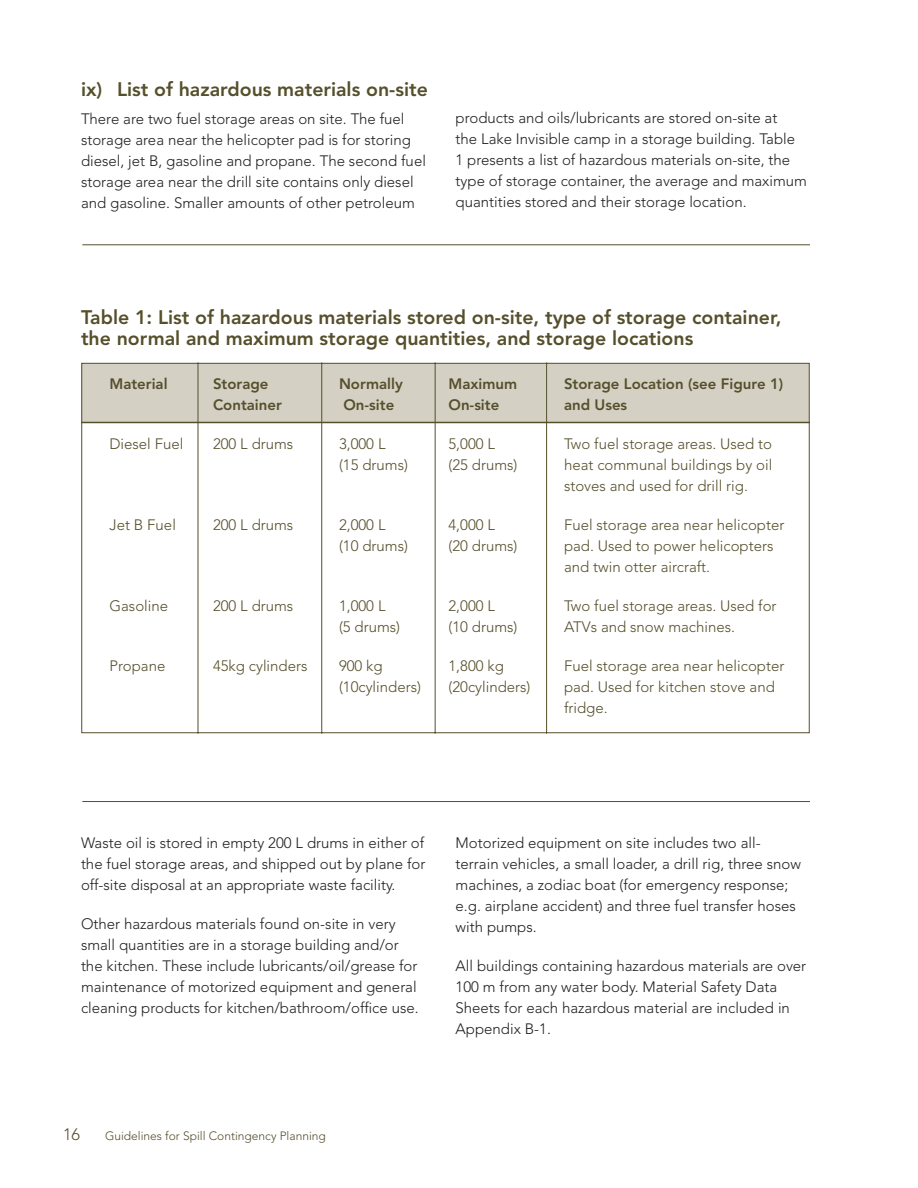
<style>
.page{position:relative;width:918px;height:1188px;background:#fff}
.page>*{position:absolute;margin:0;border:0;box-sizing:border-box;transform-origin:0 0}
.t1{font:800 19.5px/21px "Avenir";color:#554f2b}
.t2{font:300 16.5px "Avenir";color:#554f2b}
.t3{font:300 15px/21px "Avenir";color:#231f20}
.t4{font:300 15px/21px "Avenir";color:#554f2b}
.t5{font:800 15px "Avenir";color:#554f2b}
.t6{font:300 12px "Avenir";color:#554f2b}
</style>
<div class="page">
<svg style="left:81px;top:244px;width:729px;height:558px"></svg>
<h1 class="t1" style="left:81px;top:80px;width:348px">ix) List of hazardous materials on-site</h1>
<p class="t3" style="left:81px;top:109px;width:346px">There are two fuel storage areas on site. The fuel storage area near the helicopter pad is for storing diesel, jet B, gasoline and propane. The second fuel storage area near the drill site contains only diesel and gasoline. Smaller amounts of other petroleum</p>
<p class="t3" style="left:456px;top:109px;width:353px">products and oils/lubricants are stored on-site at<br>the Lake Invisible camp in a storage building. Table<br>1 presents a list of hazardous materials on-site, the type of storage container, the average and maximum quantities stored and their storage location.</p>
<h1 class="t1" style="left:81px;top:309px;width:702px">Table 1: List of hazardous materials stored on-site, type of storage container, the normal and maximum storage quantities, and storage locations</h1>
<p class="t5" style="left:110px;top:377px;width:60px">Material</p>
<p class="t5" style="left:213px;top:377px;width:57px">Storage</p>
<p class="t5" style="left:339px;top:377px;width:65px">Normally</p>
<p class="t5" style="left:449px;top:377px;width:70px">Maximum</p>
<p class="t5" style="left:564px;top:377px;width:221px">Storage Location (see Figure 1)</p>
<p class="t5" style="left:213px;top:398px;width:70px">Container</p>
<p class="t5" style="left:343px;top:398px;width:52px">On-site</p>
<p class="t5" style="left:449px;top:398px;width:52px">On-site</p>
<p class="t5" style="left:564px;top:398px;width:65px">and Uses</p>
<p class="t4" style="left:110px;top:434px;width:75px">Diesel Fuel</p>
<p class="t4" style="left:213px;top:434px;width:82px">200 L drums</p>
<p class="t4" style="left:339px;top:434px;width:48px">3,000 L</p>
<p class="t4" style="left:449px;top:434px;width:48px">5,000 L</p>
<p class="t4" style="left:564px;top:434px;width:210px">Two fuel storage areas. Used to</p>
<p class="t4" style="left:339px;top:455px;width:70px">(15 drums)</p>
<p class="t4" style="left:449px;top:455px;width:70px">(25 drums)</p>
<p class="t4" style="left:564px;top:455px;width:210px">heat communal buildings by oil stoves and used for drill rig.</p>
<p class="t4" style="left:110px;top:516px;width:68px">Jet B Fuel</p>
<p class="t4" style="left:213px;top:516px;width:82px">200 L drums</p>
<p class="t4" style="left:339px;top:516px;width:48px">2,000 L</p>
<p class="t4" style="left:449px;top:516px;width:48px">4,000 L</p>
<p class="t4" style="left:564px;top:516px;width:222px">Fuel storage area near helicopter</p>
<p class="t4" style="left:339px;top:537px;width:70px">(10 drums)</p>
<p class="t4" style="left:449px;top:537px;width:70px">(20 drums)</p>
<p class="t4" style="left:564px;top:537px;width:211px">pad. Used to power helicopters and twin otter aircraft.</p>
<p class="t4" style="left:110px;top:597px;width:60px">Gasoline</p>
<p class="t4" style="left:213px;top:597px;width:82px">200 L drums</p>
<p class="t4" style="left:339px;top:597px;width:48px">1,000 L</p>
<p class="t4" style="left:449px;top:597px;width:48px">2,000 L</p>
<p class="t4" style="left:564px;top:597px;width:214px">Two fuel storage areas. Used for</p>
<p class="t4" style="left:339px;top:618px;width:63px">(5 drums)</p>
<p class="t4" style="left:449px;top:618px;width:70px">(10 drums)</p>
<p class="t4" style="left:564px;top:618px;width:173px">ATVs and snow machines.</p>
<p class="t4" style="left:110px;top:657px;width:57px">Propane</p>
<p class="t4" style="left:213px;top:657px;width:96px">45kg cylinders</p>
<p class="t4" style="left:339px;top:657px;width:45px">900 kg</p>
<p class="t4" style="left:449px;top:657px;width:57px">1,800 kg</p>
<p class="t4" style="left:564px;top:657px;width:222px">Fuel storage area near helicopter</p>
<p class="t4" style="left:339px;top:678px;width:83px">(10cylinders)</p>
<p class="t4" style="left:449px;top:678px;width:83px">(20cylinders)</p>
<p class="t4" style="left:564px;top:678px;width:212px">pad. Used for kitchen stove and fridge.</p>
<p class="t3" style="left:81px;top:833px;width:346px;text-align:justify">Waste oil is stored in empty 200 L drums in either of the fuel storage areas, and shipped out by plane for off-site disposal at an appropriate waste facility.</p>
<p class="t3" style="left:81px;top:915px;width:339px">Other hazardous materials found on-site in very small quantities are in a storage building and/or the kitchen. These include lubricants/oil/grease for maintenance of motorized equipment and general cleaning products for kitchen/bathroom/office use.</p>
<p class="t3" style="left:456px;top:833px;width:347px">Motorized equipment on site includes two all&shy;terrain vehicles, a small loader, a drill rig, three snow machines, a zodiac boat (for emergency response; e.g. airplane accident) and three fuel transfer hoses with pumps.</p>
<p class="t3" style="left:456px;top:956px;width:352px">All buildings containing hazardous materials are over 100 m from any water body. Material Safety Data Sheets for each hazardous material are included in Appendix B-1.</p>
<p class="t2" style="left:63px;top:1127px;width:19px">16</p>
<p class="t6" style="left:105px;top:1131px;width:222px">Guidelines for Spill Contingency Planning</p>
</div>
